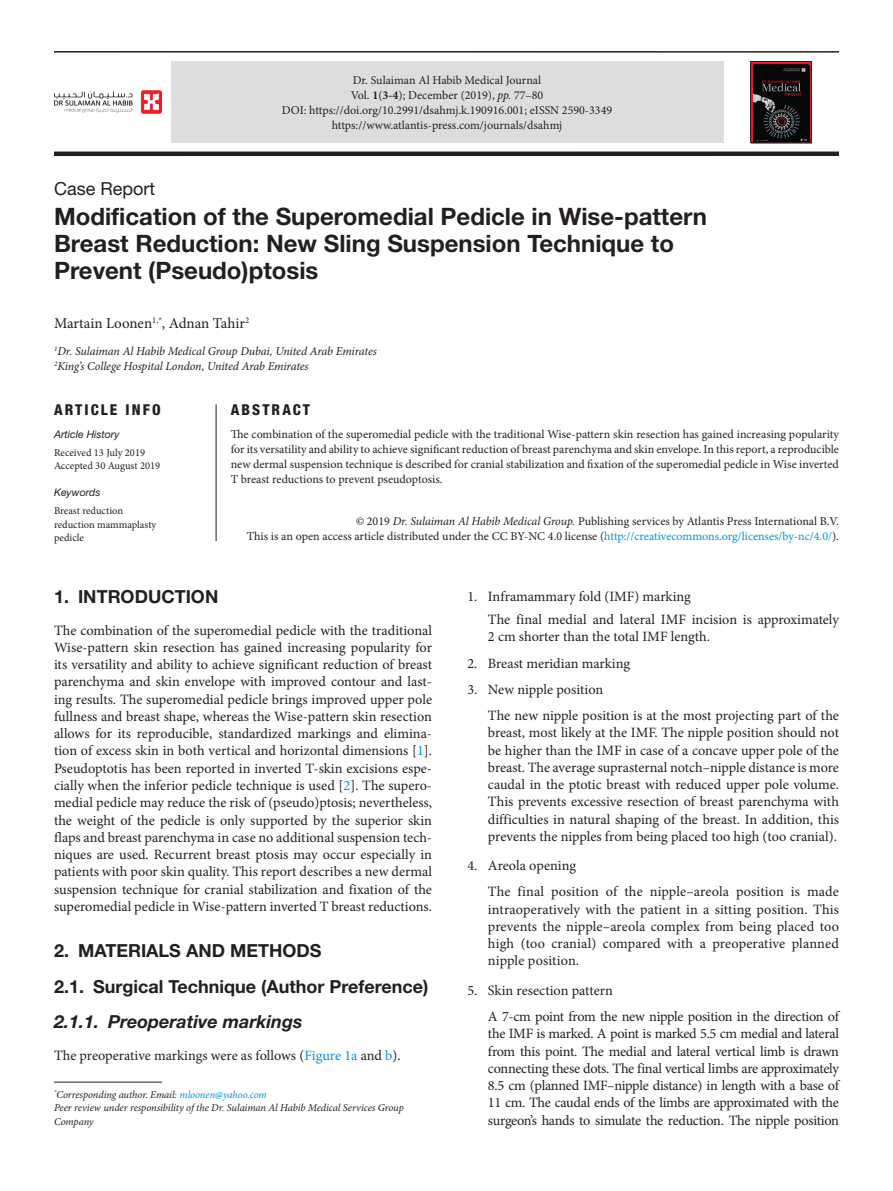
<style>
.page{position:relative;width:893px;height:1191px;background:#fff}
.page>*{position:absolute;margin:0;border:0;box-sizing:border-box;transform-origin:0 0}
.article_title{font:700 24px/27px "Helvetica Neue LT Std";color:#231f20}
.head-1-2_stack{font:700 18px "Helvetica Neue LT Std";color:#231f20}
.head-1{font:700 18px "Helvetica Neue LT Std";color:#231f20}
.head-2-3-stack{font:italic 700 18px "Helvetica Neue LT Std";color:#231f20}
.article_type{font:18px "Helvetica Neue LT Std";color:#231f20}
.author_name{font:15px "Minion Pro";color:#231f20}
.article_info{font:800 condensed 15px "Helvetica Neue LT Std";letter-spacing:.14em;color:#231f20}
.abstract{font:800 condensed 15px "Helvetica Neue LT Std";letter-spacing:.14em;color:#231f20}
.num-list-mid{font:14.25px/17.2px "Minion Pro";color:#231f20;text-align:justify}
.para-1{font:14.25px/17.2px "Minion Pro";color:#231f20;text-align:justify}
.abstract_text{font:12px/15px "Minion Pro";color:#231f20}
.copyright{font:12px/15px "Minion Pro";color:#231f20;text-align:right}
.author-affil{font:italic 12px "Minion Pro";letter-spacing:-.015em;color:#231f20}
.corres_author{font:italic 10.5px/13.5px "Minion Pro";letter-spacing:-.01em;color:#231f20}
.keywords_text{font:10.5px/13.5px "Minion Pro";color:#231f20}
.keywords{font:italic 10.5px "Helvetica Neue LT Std";color:#231f20}
.article_history{font:10.5px "Minion Pro";color:#231f20}
.s1{font-weight:700}
.s2{font-style:italic}
.s3{color:#0095d5}
</style>
<div class="page">
<hr style="left:54px;top:51px;width:785px;height:2px;background:#231f20">
<div style="left:54px;top:151px;width:785px;height:5px;background:#231f20"></div>
<div style="left:171px;top:62px;width:552px;height:81px;background:#dcdddf"></div>
<hr style="left:216px;top:404px;width:1px;height:137px;background:#231f20">
<img style="left:753px;top:63px;width:56px;height:78px">
<div style="left:751px;top:61px;width:60px;height:82px;border:1px solid #231f20"></div>
<img style="left:54px;top:91px;width:108px;height:22px">
<hr style="left:54px;top:1081px;width:108px;height:1px;background:#231f20">
<p class="abstract_text" style="left:351px;top:73px;width:194px">Dr. Sulaiman Al Habib Medical Journal<br>Vol. <span class="s1">1</span>(<span class="s1">3-4</span>); December (2019), <span class="s2">pp.</span> 77–80</p>
<p class="abstract_text" style="left:282px;top:103px;width:332px;text-align:center">DOI: https://doi.org/10.2991/dsahmj.k.190916.001; eISSN 2590-3349 https://www.atlantis-press.com/journals/dsahmj</p>
<p class="article_type" style="left:54px;top:178px;width:102px">Case Report</p>
<p class="article_title" style="left:54px;top:202px;width:655px">Modification of the Superomedial Pedicle in Wise-pattern<br>Breast Reduction: New Sling Suspension Technique to<br>Prevent (Pseudo)ptosis</p>
<p class="author_name" style="left:54px;top:313px;width:197px">Martain Loonen<sup>1,*</sup>, Adnan Tahir<sup>2</sup></p>
<p class="author-affil" style="left:54px;top:343px;width:324px"><sup>1</sup>Dr. Sulaiman Al Habib Medical Group Dubai, United Arab Emirates</p>
<p class="author-affil" style="left:54px;top:358px;width:256px"><sup>2</sup>King’s College Hospital London, United Arab Emirates</p>
<p class="article_info" style="left:54px;top:400px;width:108px">ARTICLE INFO</p>
<p class="keywords" style="left:54px;top:427px;width:67px">Article History</p>
<p class="article_history" style="left:54px;top:445px;width:93px">Received 13 July 2019</p>
<p class="keywords_text" style="left:54px;top:459px;width:108px">Accepted 30 August 2019</p>
<p class="keywords" style="left:54px;top:486px;width:48px">Keywords</p>
<p class="keywords_text" style="left:54px;top:504px;width:104px">Breast reduction reduction mammaplasty pedicle</p>
<p class="abstract" style="left:231px;top:400px;width:81px">ABSTRACT</p>
<p class="abstract_text" style="left:231px;top:426px;width:610px;text-align:justify">The combination of the superomedial pedicle with the traditional Wise-pattern skin resection has gained increasing popularity for its versatility and ability to achieve significant reduction of breast parenchyma and skin envelope. In this report, a reproducible new dermal suspension technique is described for cranial stabilization and fixation of the superomedial pedicle in Wise inverted T breast reductions to prevent pseudoptosis.</p>
<p class="copyright" style="left:247px;top:514px;width:594px"><span class="s2">©</span> 2019 <span class="s2">Dr. Sulaiman Al Habib Medical Group.</span> Publishing services by Atlantis Press International B.V.<br>This is an open access article distributed under the CC BY-NC 4.0 license (<span class="s3">http://creativecommons.org/licenses/by-nc/4.0/</span>).</p>
<p class="head-1" style="left:54px;top:585px;width:166px">1. INTRODUCTION</p>
<p class="para-1" style="left:54px;top:621px;width:380px">The combination of the superomedial pedicle with the traditional Wise-pattern skin resection has gained increasing popularity for its versatility and ability to achieve significant reduction of breast parenchyma and skin envelope with improved contour and last&shy;ing results. The superomedial pedicle brings improved upper pole fullness and breast shape, whereas the Wise-pattern skin resection allows for its reproducible, standardized markings and elimina&shy;tion of excess skin in both vertical and horizontal dimensions [<span class="s3">1</span>].<br>Pseudoptotis has been reported in inverted T-skin excisions espe&shy;cially when the inferior pedicle technique is used [<span class="s3">2</span>]. The supero&shy;medial pedicle may reduce the risk of (pseudo)ptosis; nevertheless, the weight of the pedicle is only supported by the superior skin flaps and breast parenchyma in case no additional suspension tech&shy;niques are used. Recurrent breast ptosis may occur especially in patients with poor skin quality. This report describes a new dermal suspension technique for cranial stabilization and fixation of the superomedial pedicle in Wise-pattern inverted T breast reductions.</p>
<p class="head-1" style="left:54px;top:939px;width:269px">2. MATERIALS AND METHODS</p>
<p class="head-1-2_stack" style="left:54px;top:975px;width:376px">2.1. Surgical Technique (Author Preference)</p>
<p class="head-2-3-stack" style="left:54px;top:1010px;width:250px">2.1.1. Preoperative markings</p>
<p class="para-1" style="left:54px;top:1047px;width:348px">The preoperative markings were as follows (<span class="s3">Figure 1a</span> and <span class="s3">b</span>).</p>
<p class="corres_author" style="left:54px;top:1087px;width:351px"><sup>*</sup>Corresponding author. Email: <span class="s3">mloonen@yahoo.com<br></span>Peer review under responsibility of the Dr. Sulaiman Al Habib Medical Services Group<br>Company</p>
<p class="num-list-mid" style="left:467px;top:588px;width:225px">1. Inframammary fold (IMF) marking</p>
<p class="num-list-mid" style="left:488px;top:611px;width:352px">The final medial and lateral IMF incision is approximately<br>2 cm shorter than the total IMF length.</p>
<p class="num-list-mid" style="left:467px;top:654px;width:164px">2. Breast meridian marking</p>
<p class="num-list-mid" style="left:467px;top:681px;width:137px">3. New nipple position</p>
<p class="num-list-mid" style="left:488px;top:707px;width:353px">The new nipple position is at the most projecting part of the breast, most likely at the IMF. The nipple position should not be higher than the IMF in case of a concave upper pole of the breast. The average suprasternal notch–nipple distance is more caudal in the ptotic breast with reduced upper pole volume.<br>This prevents excessive resection of breast parenchyma with difficulties in natural shaping of the breast. In addition, this prevents the nipples from being placed too high (too cranial).</p>
<p class="num-list-mid" style="left:467px;top:857px;width:110px">4. Areola opening</p>
<p class="num-list-mid" style="left:488px;top:883px;width:352px">The final position of the nipple–areola position is made intraoperatively with the patient in a sitting position. This prevents the nipple–areola complex from being placed too high (too cranial) compared with a preoperative planned nipple position.</p>
<p class="num-list-mid" style="left:467px;top:981px;width:147px">5. Skin resection pattern</p>
<p class="num-list-mid" style="left:488px;top:1008px;width:353px">A 7-cm point from the new nipple position in the direction of the IMF is marked. A point is marked 5.5 cm medial and lateral from this point. The medial and lateral vertical limb is drawn connecting these dots. The final vertical limbs are approximately 8.5 cm (planned IMF–nipple distance) in length with a base of 11 cm. The caudal ends of the limbs are approximated with the surgeon’s hands to simulate the reduction. The nipple position</p>
</div>
